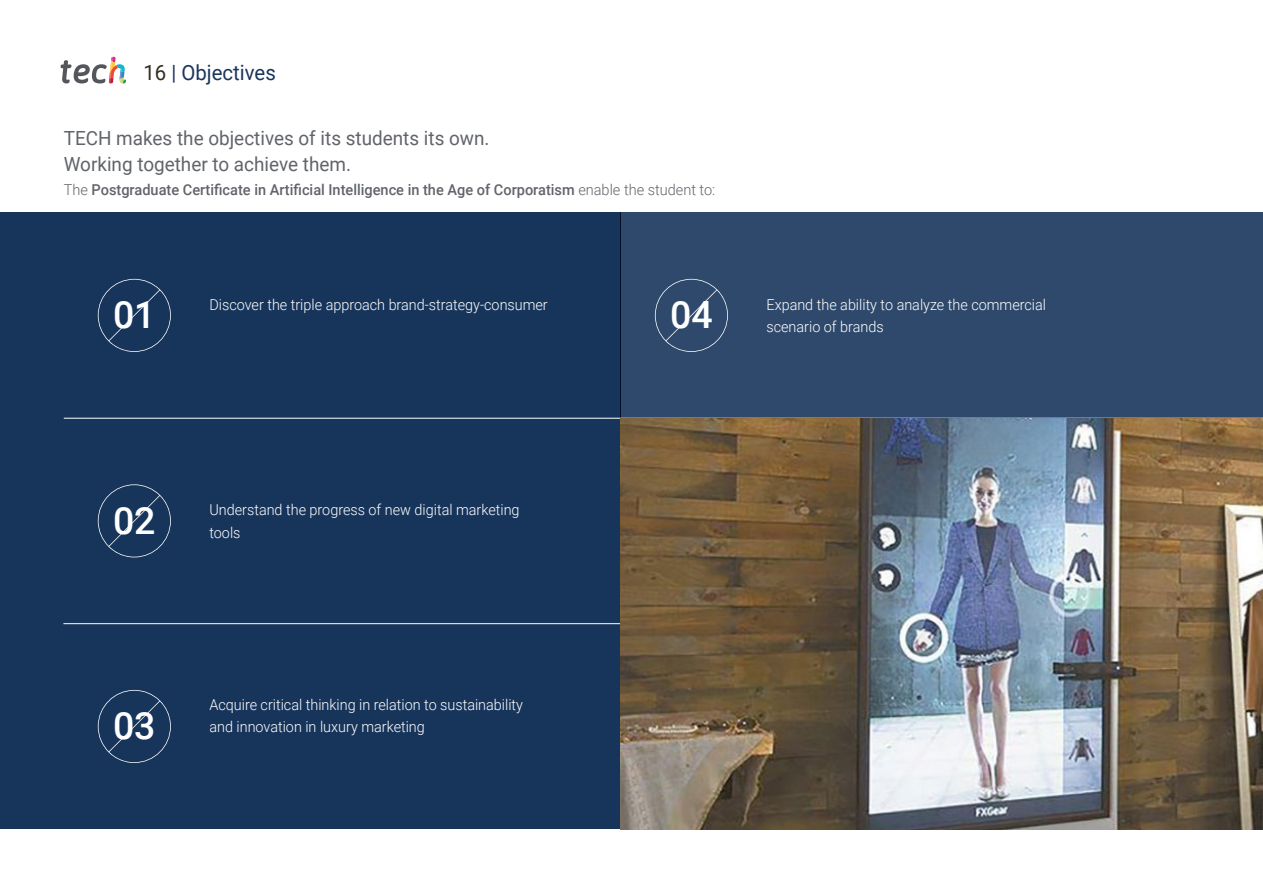
<style>
.page{position:relative;width:1263px;height:893px;background:#fff}
.page>*{position:absolute;margin:0;border:0;box-sizing:border-box;transform-origin:0 0}
.t1{font:500 37.5px "Roboto";color:#fff}
.t2{font:21px "Roboto";color:#1a355c}
.t3{font:19.5px/25.5px "Roboto";color:#61646a}
.t4{font:300 15px/22.5px "Roboto";color:#fff;scale:.96 1}
.t5{font:500 15px "Roboto";color:#61646a}
.s1{color:#312e20}
.s2{font-weight:300}
</style>
<div class="page">
<svg style="left:61px;top:57px;width:65px;height:27px"></svg>
<div style="left:0;top:213px;width:621px;height:616px;background:#17355b"></div>
<div style="left:621px;top:213px;width:642px;height:616px;background:#2e496b"></div>
<svg style="left:98px;top:279px;width:73px;height:73px"></svg>
<svg style="left:98px;top:484px;width:73px;height:73px"></svg>
<svg style="left:98px;top:690px;width:73px;height:73px"></svg>
<svg style="left:655px;top:279px;width:73px;height:73px"></svg>
<hr style="left:64px;top:418px;width:1199px;height:1px;background:#fff">
<hr style="left:63px;top:623px;width:1200px;height:1px;background:#fff">
<img style="left:621px;top:418px;width:642px;height:411px">
<h2 class="t2" style="left:144px;top:57px;width:134px"><span class="s1">16</span> | Objectives</h2>
<h3 class="t3" style="left:64px;top:125px;width:427px">TECH makes the objectives of its students its own.<br>Working together to achieve them.</h3>
<p class="t5" style="left:64px;top:179px;width:653px"><span class="s2">The</span> Postgraduate Certificate in Artificial Intelligence in the Age of Corporatism <span class="s2">enable the student to:</span></p>
<h1 class="t1" style="left:113px;top:288px;width:44px">01</h1>
<p class="t4" style="left:209px;top:293px;width:354px">Discover the triple approach brand-strategy-consumer</p>
<h1 class="t1" style="left:670px;top:288px;width:44px">04</h1>
<p class="t4" style="left:766px;top:293px;width:293px">Expand the ability to analyze the commercial scenario of brands</p>
<h1 class="t1" style="left:113px;top:494px;width:44px">02</h1>
<p class="t4" style="left:209px;top:498px;width:325px">Understand the progress of new digital marketing tools</p>
<h1 class="t1" style="left:113px;top:699px;width:44px">03</h1>
<p class="t4" style="left:209px;top:692px;width:328px">Acquire critical thinking in relation to sustainability and innovation in luxury marketing</p>
</div>
